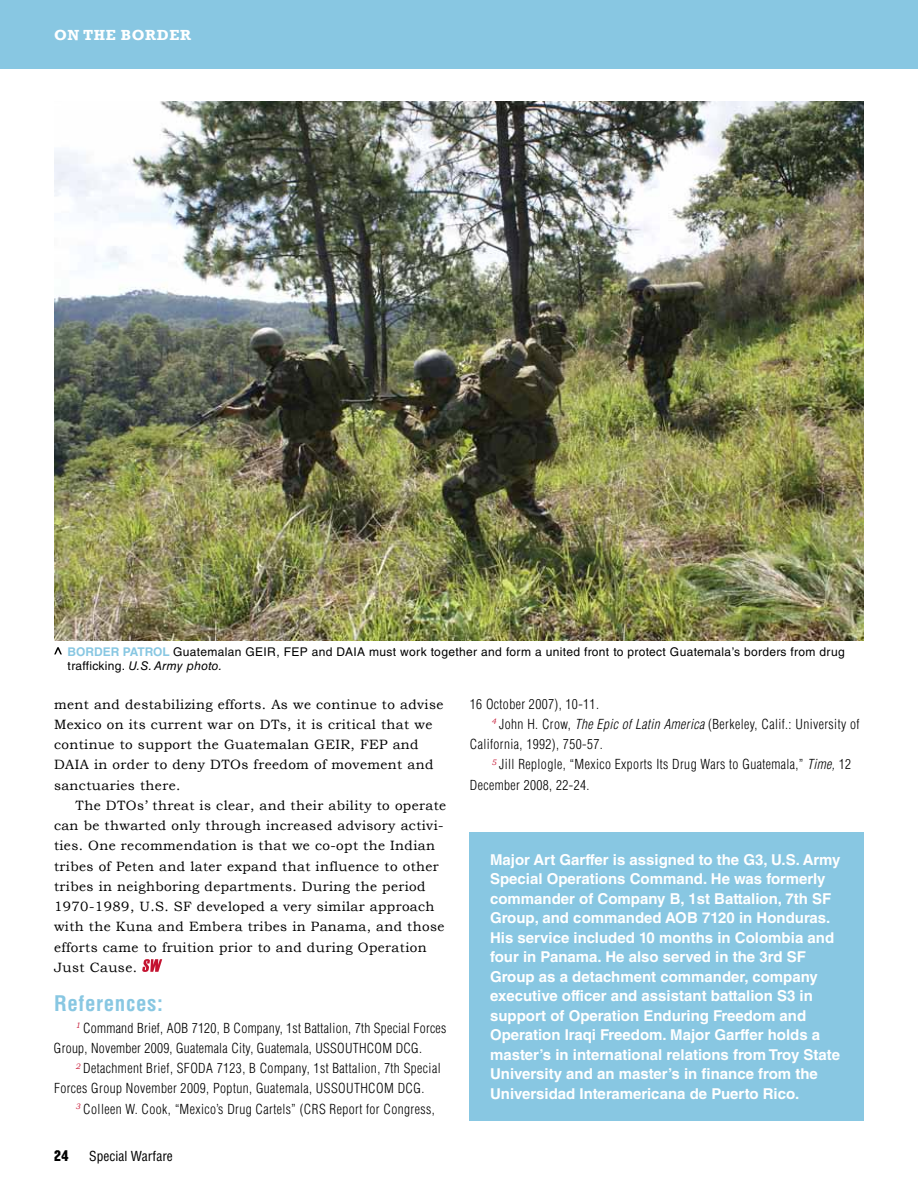
<style>
.page{position:relative;width:918px;height:1188px;background:#fff}
.page>*{position:absolute;margin:0;border:0;box-sizing:border-box;transform-origin:0 0}
.t1{font:700 condensed 21px "Helvetica LT Std";letter-spacing:.03em;color:#88c7e2}
.t2{font:700 15px/19.5px "Helvetica LT Std";color:#fff}
.t3{font:700 15px "Rockwell";letter-spacing:.04em;color:#fff}
.t4{font:15px "Machine Std";color:#000}
.t5{font:13.5px/20.2px "Bookman Old Style";letter-spacing:.03em;color:#000}
.t6{font:300 condensed 13.5px/20.2px "Helvetica LT Std";letter-spacing:.03em;color:#000}
.t7{font:condensed 13.5px "Helvetica LT Std";color:#000}
.t8{font:12px/14.4px "Helvetica LT Std";letter-spacing:.03em;color:#000}
.t9{font:700 12px "Helvetica LT Std";color:#88c7e2}
.s1{font-weight:700;color:#88c7e2}
.s2{font-style:italic}
</style>
<div class="page">
<hr style="left:917px;top:0;width:1px;height:1188px;background:#e9e5db">
<div style="left:0;top:0;width:918px;height:68px;background:#88c7e2"></div>
<svg style="left:142px;top:959px;width:20px;height:13px"></svg>
<img style="left:54px;top:101px;width:810px;height:539px">
<svg style="left:54px;top:647px;width:8px;height:7px"></svg>
<div style="left:470px;top:832px;width:394px;height:288px;background:#88c7e2"></div>
<p class="t3" style="left:54px;top:25px;width:138px">ON THE BORDER</p>
<p class="t8" style="left:68px;top:644px;width:779px;text-indent:95px"><span class="s1">l</span> Guatemalan GEIR, FEP and DAIA must work together and form a united front to protect Guatemala’s borders from drug trafficking. <span class="s2">U.S. Army photo.</span></p>
<p class="t9" style="left:68px;top:644px;width:10px">border</p>
<p class="t9" style="left:123px;top:644px;width:24px">patro</p>
<p class="t5" style="left:54px;top:694px;width:391px">ment and destabilizing efforts. As we continue to advise Mexico on its current war on DTs, it is critical that we continue to support the Guatemalan GEIR, FEP and DAIA in order to deny DTOs freedom of movement and sanctuaries there.</p>
<p class="t5" style="left:54px;top:795px;width:394px;text-indent:22px">The DTOs’ threat is clear, and their ability to operate can be thwarted only through increased advisory activi&shy;ties. One recommendation is that we co-opt the Indian tribes of Peten and later expand that influence to other tribes in neighboring departments. During the period 1970-1989, U.S. SF developed a very similar approach with the Kuna and Embera tribes in Panama, and those efforts came to fruition prior to and during Operation Just Cause.</p>
<h1 class="t1" style="left:54px;top:990px;width:110px">References:</h1>
<p class="t6" style="left:54px;top:1018px;width:394px;text-indent:22px"><sup>1</sup> Command Brief, AOB 7120, B Company, 1st Battalion, 7th Special Forces<br>Group, November 2009, Guatemala City, Guatemala, USSOUTHCOM DCG.</p>
<p class="t6" style="left:54px;top:1058px;width:388px;text-indent:22px"><sup>2</sup> Detachment Brief, SFODA 7123, B Company, 1st Battalion, 7th Special<br>Forces Group November 2009, Poptun, Guatemala, USSOUTHCOM DCG.</p>
<p class="t6" style="left:76px;top:1099px;width:361px"><sup>3</sup> Colleen W. Cook, “Mexico’s Drug Cartels” (CRS Report for Congress,</p>
<p class="t4" style="left:54px;top:1147px;width:16px">24</p>
<p class="t7" style="left:89px;top:1148px;width:85px">Special Warfare</p>
<p class="t6" style="left:470px;top:694px;width:131px">16 October 2007), 10-11.</p>
<p class="t6" style="left:491px;top:714px;width:370px"><sup>4</sup> John H. Crow, <span class="s2">The Epic of Latin America</span> (Berkeley, Calif.: University of</p>
<p class="t6" style="left:470px;top:734px;width:135px">California, 1992), 750-57.</p>
<p class="t6" style="left:491px;top:754px;width:361px"><sup>5</sup> Jill Replogle, “Mexico Exports Its Drug Wars to Guatemala,” <span class="s2">Time,</span> 12</p>
<p class="t6" style="left:470px;top:775px;width:121px">December 2008, 22-24.</p>
<p class="t2" style="left:490px;top:849px;width:352px">Major Art Garffer is assigned to the G3, U.S. Army Special Operations Command. He was formerly commander of Company B, 1st Battalion, 7th SF Group, and commanded AOB 7120 in Honduras.<br>His service included 10 months in Colombia and four in Panama. He also served in the 3rd SF Group as a detachment commander, company executive officer and assistant battalion S3 in support of Operation Enduring Freedom and Operation Iraqi Freedom. Major Garffer holds a master’s in international relations from Troy State University and an master’s in finance from the Universidad Interamericana de Puerto Rico.</p>
</div>
